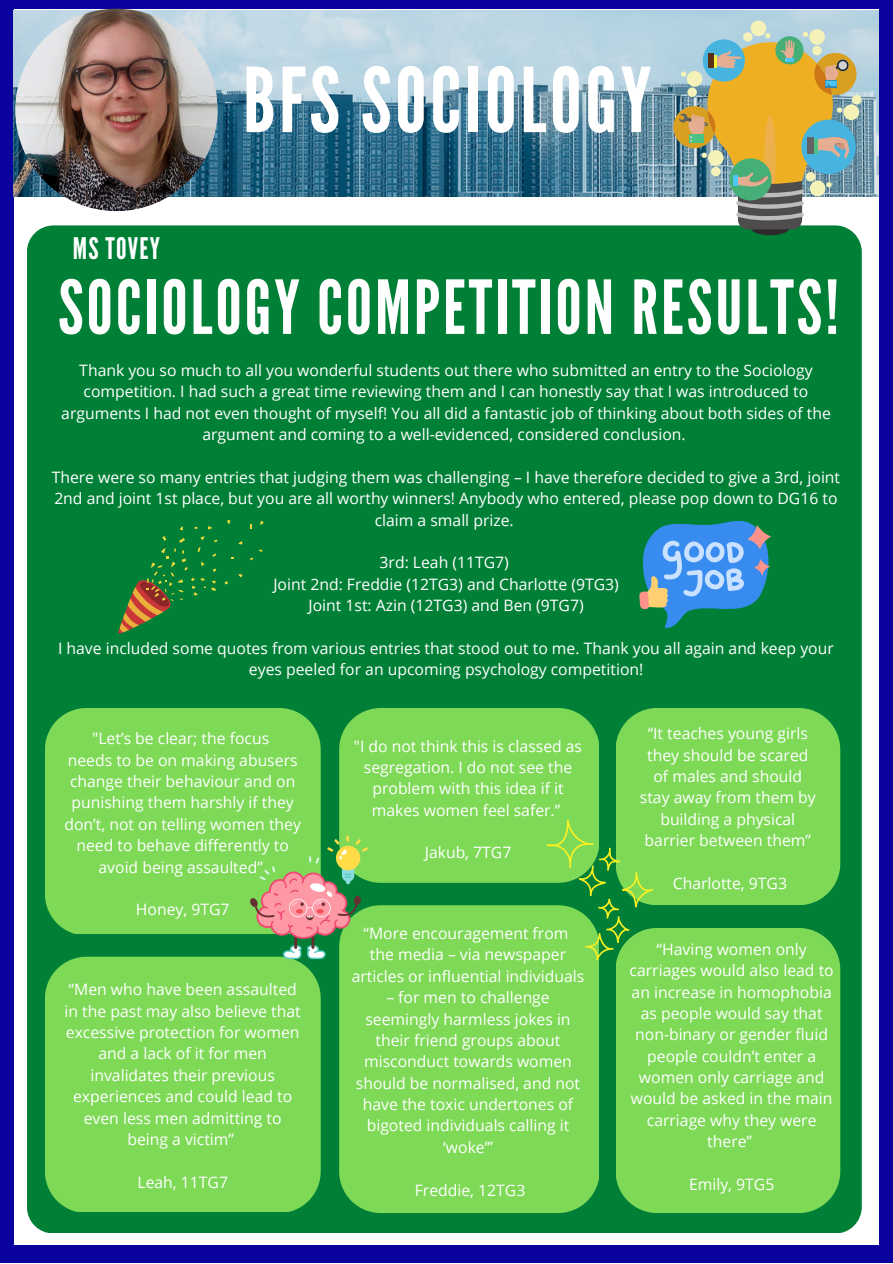
<style>
.page{position:relative;width:893px;height:1264px;background:#fff}
.page>*{position:absolute;margin:0;border:0;box-sizing:border-box;transform-origin:0 0}
.t1{font:89.1px "League Gothic";letter-spacing:.04em;color:#fff}
.t2{font:74.25px "League Gothic";letter-spacing:.04em;color:#fff}
.t3{font:29.7px "League Gothic";letter-spacing:.04em;color:#fff}
.t4{font:15.75px/21.3px "Open Sans";color:#fff;text-align:center}
</style>
<div class="page">
<div style="left:0;top:0;width:892px;height:1262px;background:#0b039d"></div>
<div style="left:14px;top:9px;width:864px;height:1235px;background:#fff"></div>
<img style="left:14px;top:10px;width:864px;height:187px">
<div style="left:27px;top:225px;width:834px;height:1007px;background:#008037;border-radius:27px"></div>
<img style="left:15px;top:9px;width:202px;height:202px;border-radius:50%">
<div style="left:750px;top:220px;width:39px;height:15px;background:#2e2a2b;border-radius:50%"></div>
<svg style="left:673px;top:20px;width:189px;height:209px;background:#b2b488"></svg>
<div style="left:45px;top:708px;width:205px;height:225px;background:#7ed957"></div>
<div style="left:339px;top:960px;width:259px;height:252px;background:#7ed957"></div>
<div style="left:45px;top:956px;width:276px;height:255px;background:#7ed957"></div>
<div style="left:616px;top:960px;width:224px;height:252px;background:#7ed957"></div>
<svg style="left:238px;top:541px;width:5px;height:4px"></svg>
<svg style="left:227px;top:520px;width:4px;height:4px"></svg>
<svg style="left:238px;top:574px;width:5px;height:3px"></svg>
<svg style="left:260px;top:520px;width:4px;height:5px"></svg>
<svg style="left:118px;top:526px;width:99px;height:108px"></svg>
<svg style="left:639px;top:520px;width:132px;height:108px"></svg>
<svg style="left:250px;top:708px;width:590px;height:252px"></svg>
<h1 class="t1" style="left:243px;top:49px;width:410px">BFS SOCIOLOGY</h1>
<h3 class="t3" style="left:73px;top:231px;width:88px">MS TOVEY</h3>
<h2 class="t2" style="left:58px;top:264px;width:782px">SOCIOLOGY COMPETITION RESULTS!</h2>
<p class="t4" style="left:61px;top:359px;width:771px">Thank you so much to all you wonderful students out there who submitted an entry to the Sociology competition. I had such a great time reviewing them and I can honestly say that I was introduced to arguments I had not even thought of myself! You all did a fantastic job of thinking about both sides of the argument and coming to a well-evidenced, considered conclusion.</p>
<p class="t4" style="left:52px;top:466px;width:790px">There were so many entries that judging them was challenging – I have therefore decided to give a 3rd, joint<br>2nd and joint 1st place, but you are all worthy winners! Anybody who entered, please pop down to DG16 to claim a small prize.</p>
<p class="t4" style="left:273px;top:551px;width:347px">3rd: Leah (11TG7)<br>Joint 2nd: Freddie (12TG3) and Charlotte (9TG3)<br>Joint 1st: Azin (12TG3) and Ben (9TG7)</p>
<p class="t4" style="left:58px;top:637px;width:777px">I have included some quotes from various entries that stood out to me. Thank you all again and keep your eyes peeled for an upcoming psychology competition!</p>
<p class="t4" style="left:64px;top:727px;width:238px">"Let’s be clear; the focus<br>needs to be on making abusers change their behaviour and on punishing them harshly if they don’t, not on telling women they need to behave differently to avoid being assaulted”</p>
<p class="t4" style="left:136px;top:898px;width:95px">Honey, 9TG7</p>
<p class="t4" style="left:65px;top:978px;width:237px">“Men who have been assaulted in the past may also believe that excessive protection for women and a lack of it for men invalidates their previous experiences and could lead to even less men admitting to being a victim”</p>
<p class="t4" style="left:137px;top:1170px;width:92px">Leah, 11TG7</p>
<p class="t4" style="left:354px;top:734px;width:230px">"I do not think this is classed as segregation. I do not see the problem with this idea if it makes women feel safer.”</p>
<p class="t4" style="left:425px;top:841px;width:88px">Jakub, 7TG7</p>
<p class="t4" style="left:351px;top:922px;width:234px">“More encouragement from the media – via newspaper articles or influential individuals</p>
<p class="t4" style="left:356px;top:986px;width:226px">– for men to challenge seemingly harmless jokes in their friend groups about misconduct towards women should be normalised, and not have the toxic undertones of bigoted individuals calling it ‘woke’”</p>
<p class="t4" style="left:415px;top:1178px;width:112px">Freddie, 12TG3</p>
<p class="t4" style="left:640px;top:722px;width:177px">“It teaches young girls they should be scared of males and should stay away from them by building a physical barrier between them”</p>
<p class="t4" style="left:672px;top:872px;width:116px">Charlotte, 9TG3</p>
<p class="t4" style="left:629px;top:938px;width:205px">“Having women only carriages would also lead to an increase in homophobia as people would say that non-binary or gender fluid people couldn’t enter a women only carriage and would be asked in the main carriage why they were there”</p>
<p class="t4" style="left:689px;top:1173px;width:87px">Emily, 9TG5</p>
</div>
